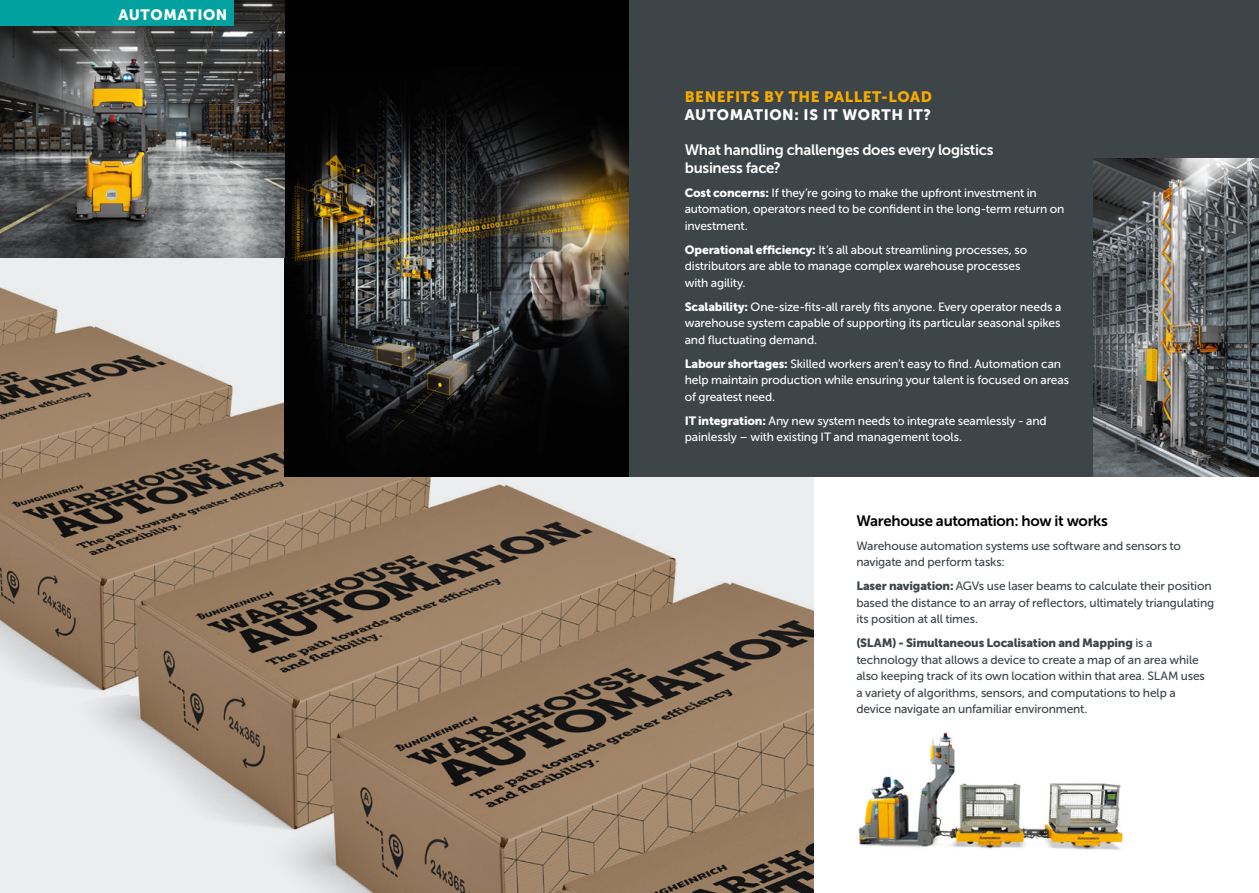
<style>
.page{position:relative;width:1259px;height:893px;background:#fff}
.page>*{position:absolute;margin:0;border:0;box-sizing:border-box;transform-origin:0 0}
.t1{font:15px/18px "Museo JH Sans 700";letter-spacing:-.02em;color:#fff}
.t2{font:15px "Museo JH Sans 900";letter-spacing:.04em;color:#fff}
.t3{font:15px "Museo JH Sans 700";letter-spacing:-.02em;color:#000}
.t4{font:15px "Museo JH Sans 900";letter-spacing:.04em;color:#f8ac00}
.t5{font:12px/16.5px "Museo JH Sans 500";letter-spacing:-.01em;color:#fff}
.t6{font:12px/16.5px "Museo JH Sans 500";letter-spacing:-.01em;color:#3d4548}
.t7{font:12px "Museo JH Sans 900";letter-spacing:-.01em;color:#3d4548}
.s1{font-family:"Museo JH Sans 900"}
.s2{font-family:"Museo JH Sans 500"}
</style>
<div class="page">
<img style="left:0;top:258px;width:814px;height:635px">
<div style="left:284px;top:0;width:345px;height:476px;background:#000"></div>
<img style="left:284px;top:67px;width:345px;height:370px">
<img style="left:0;top:0;width:284px;height:258px">
<div style="left:0;top:0;width:234px;height:26px;background:#00a19f"></div>
<div style="left:629px;top:0;width:630px;height:476px;background:#3d4548"></div>
<img style="left:1093px;top:158px;width:166px;height:318px">
<img style="left:858px;top:732px;width:265px;height:118px">
<p class="t2" style="left:118px;top:6px;width:111px">AUTOMATION</p>
<p class="t4" style="left:685px;top:88px;width:249px">BENEFITS BY THE PALLET-LOAD</p>
<p class="t2" style="left:685px;top:106px;width:248px">AUTOMATION: IS IT WORTH IT?</p>
<p class="t1" style="left:685px;top:140px;width:310px">What handling challenges does every logistics business face?</p>
<p class="t5" style="left:685px;top:184px;width:381px"><span class="s1">Cost concerns:</span> If they’re going to make the upfront investment in automation, operators need to be confident in the long-term return on investment.</p>
<p class="t5" style="left:685px;top:241px;width:344px"><span class="s1">Operational efficiency:</span> It’s all about streamlining processes, so distributors are able to manage complex warehouse processes with agility.</p>
<p class="t5" style="left:685px;top:298px;width:378px;text-align:justify"><span class="s1">Scalability:</span> One-size-fits-all rarely fits anyone. Every operator needs a warehouse system capable of supporting its particular seasonal spikes and fluctuating demand.</p>
<p class="t5" style="left:685px;top:355px;width:386px"><span class="s1">Labour shortages:</span> Skilled workers aren’t easy to find. Automation can help maintain production while ensuring your talent is focused on areas of greatest need.</p>
<p class="t5" style="left:685px;top:412px;width:363px"><span class="s1">IT integration:</span> Any new system needs to integrate seamlessly - and painlessly – with existing IT and management tools.</p>
<p class="t3" style="left:856px;top:512px;width:253px">Warehouse automation: how it works</p>
<p class="t6" style="left:856px;top:537px;width:326px">Warehouse automation systems use software and sensors to navigate and perform tasks:</p>
<p class="t6" style="left:856px;top:578px;width:359px"><span class="s1">Laser navigation:</span> AGVs use laser beams to calculate their position based the distance to an array of reflectors, ultimately triangulating its position at all times.</p>
<p class="t7" style="left:856px;top:636px;width:298px">(SLAM) - Simultaneous Localisation and Mapping <span class="s2">is a</span></p>
<p class="t6" style="left:856px;top:651px;width:350px">technology that allows a device to create a map of an area while also keeping track of its own location within that area. SLAM uses a variety of algorithms, sensors, and computations to help a device navigate an unfamiliar environment.</p>
</div>
